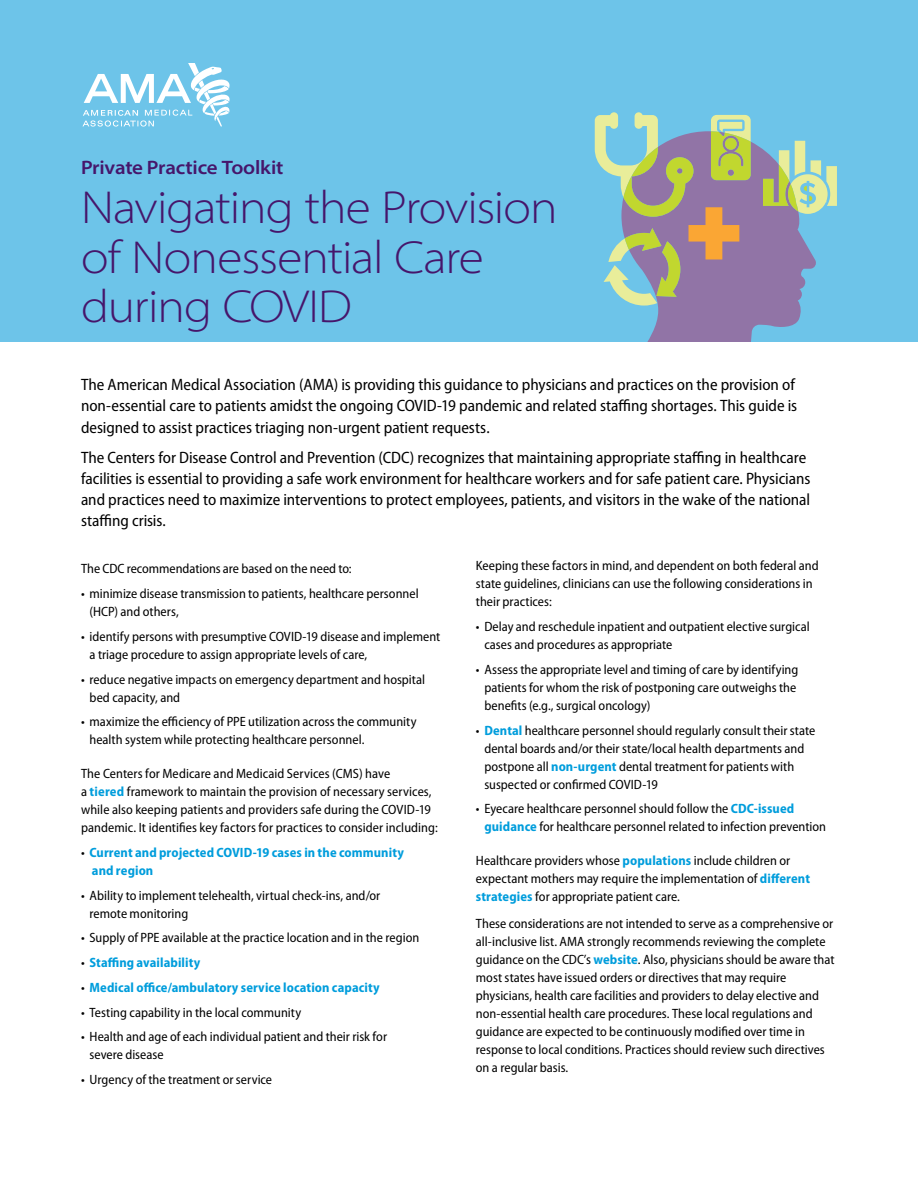
<style>
.page{position:relative;width:918px;height:1188px;background:#fff}
.page>*{position:absolute;margin:0;border:0;box-sizing:border-box;transform-origin:0 0}
.t1{font:300 semi-expanded 46.5px/49.5px "Myriad Pro";letter-spacing:-.025em;color:#46166b}
.t2{font:600 semi-expanded 19.5px "Myriad Pro";letter-spacing:-.015em;color:#46166b}
.t3{font:semi-condensed 16.5px/21px "Myriad Pro";letter-spacing:-.005em;color:#000}
.t4{font:semi-condensed 13.5px/18px "Myriad Pro";color:#000}
.t5{font:700 semi-condensed 13.5px/18px "Myriad Pro";letter-spacing:.005em;color:#009ddc}
.s1{font-weight:700;color:#009ddc}
.s2{font-weight:400;color:#000}
</style>
<div class="page">
<div style="left:0;top:0;width:918px;height:342px;background:#6dc4e9"></div>
<svg style="left:82px;top:64px;width:148px;height:63px"></svg>
<svg style="left:595px;top:112px;width:242px;height:230px"></svg>
<h2 class="t2" style="left:81px;top:155px;width:204px">Private Practice Toolkit</h2>
<h1 class="t1" style="left:81px;top:182px;width:478px">Navigating the Provision of Nonessential Care during COVID</h1>
<p class="t3" style="left:81px;top:374px;width:718px">The American Medical Association (AMA) is providing this guidance to physicians and practices on the provision of non-essential care to patients amidst the ongoing COVID-19 pandemic and related staffing shortages. This guide is designed to assist practices triaging non-urgent patient requests.</p>
<p class="t3" style="left:81px;top:446px;width:731px">The Centers for Disease Control and Prevention (CDC) recognizes that maintaining appropriate staffing in healthcare facilities is essential to providing a safe work environment for healthcare workers and for safe patient care. Physicians and practices need to maximize interventions to protect employees, patients, and visitors in the wake of the national staffing crisis.</p>
<p class="t4" style="left:81px;top:560px;width:272px">The CDC recommendations are based on the need to:</p>
<p class="t4" style="left:90px;top:585px;width:331px;text-indent:-9px">• minimize disease transmission to patients, healthcare personnel (HCP) and others,</p>
<p class="t4" style="left:90px;top:627px;width:352px;text-indent:-9px">• identify persons with presumptive COVID-19 disease and implement a triage procedure to assign appropriate levels of care,</p>
<p class="t4" style="left:90px;top:670px;width:337px;text-indent:-9px">• reduce negative impacts on emergency department and hospital bed capacity, and</p>
<p class="t4" style="left:90px;top:713px;width:329px;text-indent:-9px">• maximize the efficiency of PPE utilization across the community health system while protecting healthcare personnel.</p>
<p class="t4" style="left:81px;top:765px;width:358px">The Centers for Medicare and Medicaid Services (CMS) have<br>a <span class="s1">tiered</span> framework to maintain the provision of necessary services, while also keeping patients and providers safe during the COVID-19 pandemic. It identifies key factors for practices to consider including:</p>
<p class="t5" style="left:92px;top:843px;width:314px;text-indent:-11px"><span class="s2">•</span> Current and projected COVID-19 cases in the community and region</p>
<p class="t4" style="left:90px;top:886px;width:292px;text-indent:-9px">• Ability to implement telehealth, virtual check-ins, and/or remote monitoring</p>
<p class="t4" style="left:81px;top:929px;width:340px">• Supply of PPE available at the practice location and in the region</p>
<p class="t5" style="left:81px;top:953px;width:121px"><span class="s2">•</span> Staffing availability</p>
<p class="t5" style="left:81px;top:978px;width:300px"><span class="s2">•</span> Medical office/ambulatory service location capacity</p>
<p class="t4" style="left:81px;top:1003px;width:222px">• Testing capability in the local community</p>
<p class="t4" style="left:90px;top:1028px;width:299px;text-indent:-9px">• Health and age of each individual patient and their risk for severe disease</p>
<p class="t4" style="left:81px;top:1070px;width:193px">• Urgency of the treatment or service</p>
<p class="t4" style="left:476px;top:557px;width:344px">Keeping these factors in mind, and dependent on both federal and state guidelines, clinicians can use the following considerations in their practices:</p>
<p class="t4" style="left:484px;top:617px;width:327px;text-indent:-9px">• Delay and reschedule inpatient and outpatient elective surgical cases and procedures as appropriate</p>
<p class="t4" style="left:484px;top:660px;width:316px;text-indent:-9px">• Assess the appropriate level and timing of care by identifying patients for whom the risk of postponing care outweighs the benefits (e.g., surgical oncology)</p>
<p class="t4" style="left:484px;top:721px;width:333px;text-indent:-9px">• <span class="s1">Dental</span> healthcare personnel should regularly consult their state dental boards and/or their state/local health departments and postpone all <span class="s1">non-urgent</span> dental treatment for patients with suspected or confirmed COVID-19</p>
<p class="t4" style="left:484px;top:800px;width:343px;text-indent:-9px">• Eyecare healthcare personnel should follow the <span class="s1">CDC-issued guidance</span> for healthcare personnel related to infection prevention</p>
<p class="t4" style="left:476px;top:851px;width:336px">Healthcare providers whose <span class="s1">populations</span> include children or expectant mothers may require the implementation of <span class="s1">different strategies</span> for appropriate patient care.</p>
<p class="t4" style="left:476px;top:914px;width:360px">These considerations are not intended to serve as a comprehensive or all-inclusive list. AMA strongly recommends reviewing the complete guidance on the CDC’s <span class="s1">website</span>. Also, physicians should be aware that most states have issued orders or directives that may require physicians, health care facilities and providers to delay elective and non-essential health care procedures. These local regulations and guidance are expected to be continuously modified over time in response to local conditions. Practices should review such directives on a regular basis.</p>
</div>
